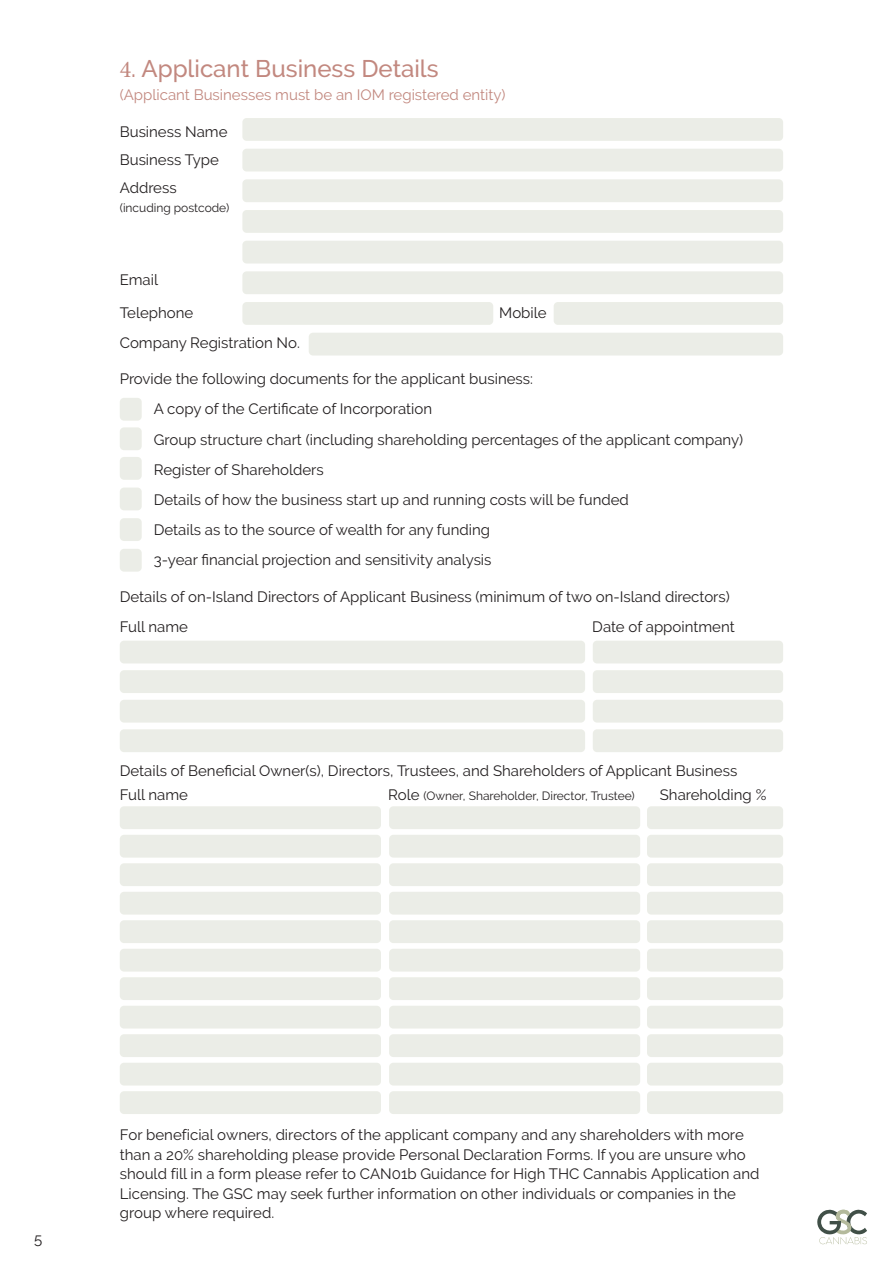
<style>
.page{position:relative;width:893px;height:1263px;background:#fff}
.page>*{position:absolute;margin:0;border:0;box-sizing:border-box;transform-origin:0 0}
.t1{font:500 24px "Raleway";color:#c2887f}
.t2{font:15px/19.5px "Raleway";color:#231f20}
.t3{font:15px "Raleway";color:#c2887f}
.t4{font:12px "Raleway";color:#231f20}
.s1{font-family:"Minion Pro";font-weight:400}
.s2{font-size:15px}
.s3{font-style:inherit}
</style>
<div class="page">
<svg style="left:817px;top:1209px;width:50px;height:35px"></svg>
<div style="left:242px;top:118px;width:541px;height:23px;background:#ebede7;border-radius:4px"></div>
<div style="left:242px;top:149px;width:541px;height:23px;background:#ebede7;border-radius:4px"></div>
<div style="left:242px;top:179px;width:541px;height:23px;background:#ebede7;border-radius:4px"></div>
<div style="left:242px;top:210px;width:541px;height:23px;background:#ebede7;border-radius:4px"></div>
<div style="left:242px;top:241px;width:541px;height:23px;background:#ebede7;border-radius:4px"></div>
<div style="left:242px;top:271px;width:541px;height:23px;background:#ebede7;border-radius:4px"></div>
<div style="left:242px;top:302px;width:251px;height:23px;background:#ebede7;border-radius:4px"></div>
<div style="left:120px;top:641px;width:465px;height:22px;background:#ebede7;border-radius:4px"></div>
<div style="left:120px;top:806px;width:261px;height:23px;background:#ebede7;border-radius:4px"></div>
<div style="left:120px;top:835px;width:261px;height:23px;background:#ebede7;border-radius:4px"></div>
<div style="left:120px;top:863px;width:261px;height:23px;background:#ebede7;border-radius:4px"></div>
<div style="left:120px;top:892px;width:261px;height:22px;background:#ebede7;border-radius:4px"></div>
<div style="left:120px;top:920px;width:261px;height:23px;background:#ebede7;border-radius:4px"></div>
<div style="left:120px;top:949px;width:261px;height:22px;background:#ebede7;border-radius:4px"></div>
<div style="left:120px;top:977px;width:261px;height:23px;background:#ebede7;border-radius:4px"></div>
<div style="left:120px;top:1006px;width:261px;height:22px;background:#ebede7;border-radius:4px"></div>
<div style="left:120px;top:1034px;width:261px;height:23px;background:#ebede7;border-radius:4px"></div>
<div style="left:120px;top:1063px;width:261px;height:22px;background:#ebede7;border-radius:4px"></div>
<div style="left:120px;top:1091px;width:261px;height:23px;background:#ebede7;border-radius:4px"></div>
<div style="left:389px;top:806px;width:251px;height:23px;background:#ebede7;border-radius:4px"></div>
<div style="left:389px;top:835px;width:251px;height:23px;background:#ebede7;border-radius:4px"></div>
<div style="left:389px;top:863px;width:251px;height:23px;background:#ebede7;border-radius:4px"></div>
<div style="left:389px;top:892px;width:251px;height:22px;background:#ebede7;border-radius:4px"></div>
<div style="left:389px;top:920px;width:251px;height:23px;background:#ebede7;border-radius:4px"></div>
<div style="left:389px;top:949px;width:251px;height:22px;background:#ebede7;border-radius:4px"></div>
<div style="left:389px;top:977px;width:251px;height:23px;background:#ebede7;border-radius:4px"></div>
<div style="left:389px;top:1006px;width:251px;height:22px;background:#ebede7;border-radius:4px"></div>
<div style="left:389px;top:1034px;width:251px;height:23px;background:#ebede7;border-radius:4px"></div>
<div style="left:389px;top:1063px;width:251px;height:22px;background:#ebede7;border-radius:4px"></div>
<div style="left:389px;top:1091px;width:251px;height:23px;background:#ebede7;border-radius:4px"></div>
<div style="left:647px;top:806px;width:136px;height:23px;background:#ebede7;border-radius:4px"></div>
<div style="left:647px;top:835px;width:136px;height:23px;background:#ebede7;border-radius:4px"></div>
<div style="left:647px;top:863px;width:136px;height:23px;background:#ebede7;border-radius:4px"></div>
<div style="left:647px;top:892px;width:136px;height:22px;background:#ebede7;border-radius:4px"></div>
<div style="left:647px;top:920px;width:136px;height:23px;background:#ebede7;border-radius:4px"></div>
<div style="left:647px;top:949px;width:136px;height:22px;background:#ebede7;border-radius:4px"></div>
<div style="left:647px;top:977px;width:136px;height:23px;background:#ebede7;border-radius:4px"></div>
<div style="left:647px;top:1006px;width:136px;height:22px;background:#ebede7;border-radius:4px"></div>
<div style="left:647px;top:1034px;width:136px;height:23px;background:#ebede7;border-radius:4px"></div>
<div style="left:647px;top:1063px;width:136px;height:22px;background:#ebede7;border-radius:4px"></div>
<div style="left:647px;top:1091px;width:136px;height:23px;background:#ebede7;border-radius:4px"></div>
<div style="left:120px;top:670px;width:465px;height:23px;background:#ebede7;border-radius:4px"></div>
<div style="left:120px;top:700px;width:465px;height:23px;background:#ebede7;border-radius:4px"></div>
<div style="left:120px;top:729px;width:465px;height:23px;background:#ebede7;border-radius:4px"></div>
<div style="left:593px;top:641px;width:190px;height:22px;background:#ebede7;border-radius:4px"></div>
<div style="left:593px;top:670px;width:190px;height:23px;background:#ebede7;border-radius:4px"></div>
<div style="left:593px;top:700px;width:190px;height:23px;background:#ebede7;border-radius:4px"></div>
<div style="left:593px;top:729px;width:190px;height:23px;background:#ebede7;border-radius:4px"></div>
<div style="left:554px;top:302px;width:229px;height:23px;background:#ebede7;border-radius:4px"></div>
<div style="left:309px;top:333px;width:474px;height:23px;background:#ebede7;border-radius:4px"></div>
<div style="left:120px;top:398px;width:22px;height:23px;background:#ebede7;border-radius:4px"></div>
<div style="left:120px;top:427px;width:22px;height:23px;background:#ebede7;border-radius:4px"></div>
<div style="left:120px;top:457px;width:22px;height:23px;background:#ebede7;border-radius:4px"></div>
<div style="left:120px;top:487px;width:22px;height:23px;background:#ebede7;border-radius:4px"></div>
<div style="left:120px;top:518px;width:22px;height:23px;background:#ebede7;border-radius:4px"></div>
<div style="left:120px;top:549px;width:22px;height:23px;background:#ebede7;border-radius:4px"></div>
<p class="t1" style="left:120px;top:54px;width:320px"><span class="s1">4</span>. Applicant Business Details</p>
<p class="t3" style="left:120px;top:86px;width:387px">(Applicant Businesses must be an IOM registered entity)</p>
<p class="t2" style="left:120px;top:117px;width:109px;line-height:28px">Business Name<br>Business Type<br>Address</p>
<p class="t4" style="left:120px;top:201px;width:111px">(incuding postcode)</p>
<p class="t2" style="left:120px;top:270px;width:40px">Email</p>
<p class="t2" style="left:120px;top:303px;width:75px">Telephone</p>
<p class="t2" style="left:499px;top:303px;width:49px">Mobile</p>
<p class="t2" style="left:120px;top:333px;width:182px">Company Registration No.</p>
<p class="t2" style="left:120px;top:369px;width:415px">Provide the following documents for the applicant business:</p>
<p class="t2" style="left:154px;top:399px;width:280px">A copy of the Certificate of Incorporation</p>
<p class="t2" style="left:154px;top:429px;width:591px">Group structure chart (including shareholding percentages of the applicant company)</p>
<p class="t2" style="left:154px;top:460px;width:172px">Register of Shareholders</p>
<p class="t2" style="left:154px;top:490px;width:477px">Details of how the business start up and running costs will be funded</p>
<p class="t2" style="left:154px;top:520px;width:338px">Details as to the source of wealth for any funding</p>
<p class="t2" style="left:154px;top:550px;width:339px">3-year financial projection and sensitivity analysis</p>
<p class="t2" style="left:120px;top:586px;width:612px">Details of on-Island Directors of Applicant Business (minimum of two on-Island directors)</p>
<p class="t2" style="left:120px;top:617px;width:70px">Full name</p>
<p class="t2" style="left:592px;top:617px;width:144px">Date of appointment</p>
<p class="t2" style="left:120px;top:761px;width:619px">Details of Beneficial Owner(s), Directors, Trustees, and Shareholders of Applicant Business</p>
<p class="t2" style="left:120px;top:785px;width:70px">Full name</p>
<p class="t4" style="left:388px;top:788px;width:248px"><span class="s2">Role</span> (Owner, Shareholder, Director, Trustee)</p>
<p class="t2" style="left:660px;top:785px;width:108px">Shareholding %</p>
<p class="t2" style="left:34px;top:1229px;width:10px">5</p>
<p class="t2" style="left:120px;top:1125px;width:641px">For beneficial owners, directors of the applicant company and any shareholders with more than a 20% shareholding please provide <span class="s3">Personal</span> Declaration <span class="s3">Forms</span>. If you are unsure who should fill in a form please refer to CAN01b Guidance for High THC Cannabis Application and Licensing. The GSC may seek further information on other individuals or companies in the group where required.</p>
</div>
